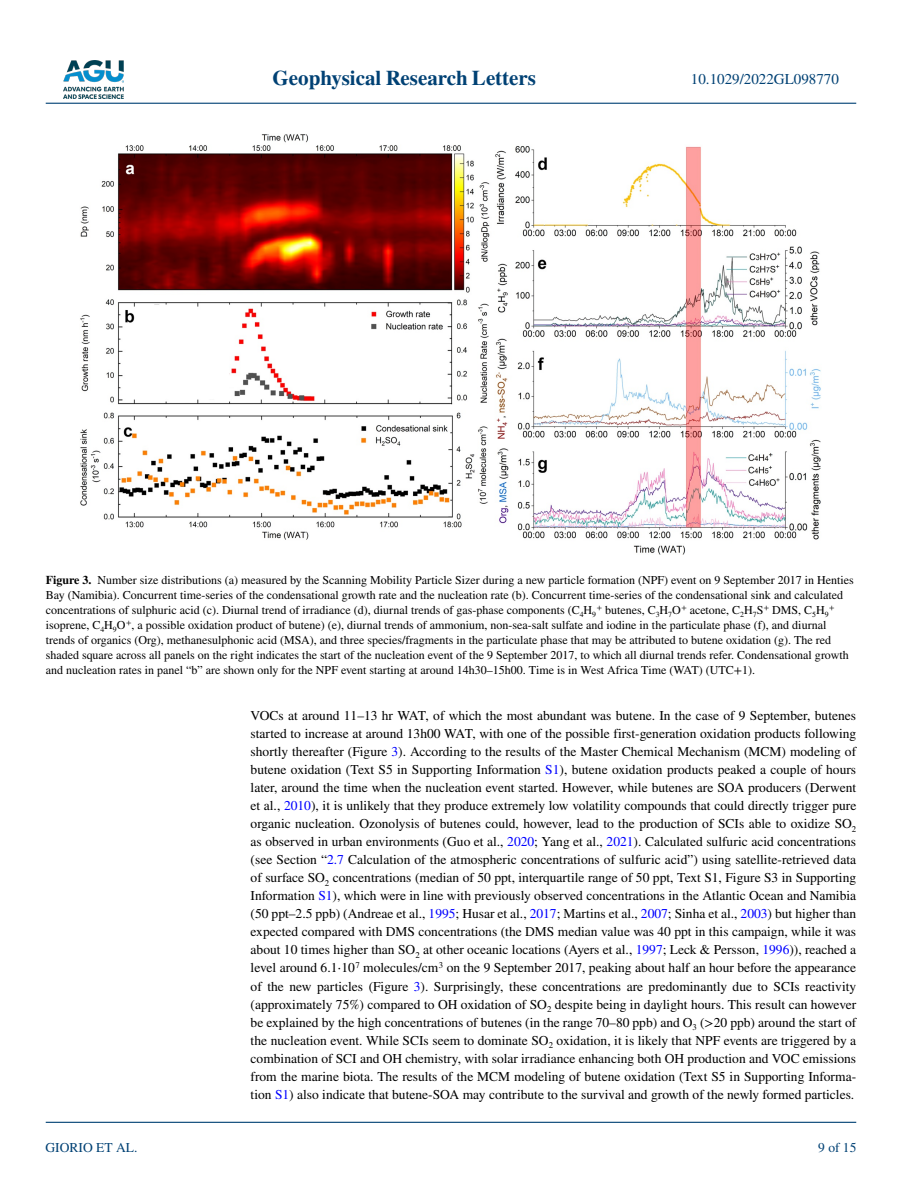
<style>
.page{position:relative;width:902px;height:1183px;background:#fff}
.page>*{position:absolute;margin:0;border:0;box-sizing:border-box;transform-origin:0 0}
.t1{font:700 21px "STIX";color:#004174}
.t2{font:15px "STIX";color:#004174}
.t3{font:13.5px/18px "STIX";color:#000;text-align:justify}
.t4{font:13.5px "STIX";color:#004174}
.t5{font:12px/15px "STIX";color:#000}
.t6{font:7.8px "STIX";color:#000}
.s1{font-weight:700}
.s2{color:#00f}
</style>
<div class="page">
<img style="left:63px;top:60px;width:60px;height:39px">
<hr style="left:46px;top:103px;width:810px;height:1px;background:#004174">
<hr style="left:46px;top:1121px;width:810px;height:1px;background:#004174">
<img style="left:80px;top:134px;width:741px;height:421px">
<h1 class="t1" style="left:272px;top:66px;width:265px">Geophysical Research Letters</h1>
<p class="t2" style="left:691px;top:69px;width:149px">10.1029/2022GL098770</p>
<p class="t5" style="left:46px;top:573px;width:809px"><span class="s1">Figure 3.</span> Number size distributions (a) measured by the Scanning Mobility Particle Sizer during a new particle formation (NPF) event on 9 September 2017 in Henties<br>Bay (Namibia). Concurrent time-series of the condensational growth rate and the nucleation rate (b). Concurrent time-series of the condensational sink and calculated concentrations of sulphuric acid (c). Diurnal trend of irradiance (d), diurnal trends of gas-phase components (C<sub>4</sub>H<sub>9</sub><sup>+</sup> butenes, C<sub>3</sub>H<sub>7</sub>O<sup>+</sup> acetone, C<sub>2</sub>H<sub>7</sub>S<sup>+</sup> DMS, C<sub>5</sub>H<sub>9</sub></p>
<p class="t6" style="left:829px;top:602px;width:7px">+</p>
<p class="t5" style="left:46px;top:618px;width:804px">isoprene, C<sub>4</sub>H<sub>9</sub>O<sup>+</sup>, a possible oxidation product of butene) (e), diurnal trends of ammonium, non-sea-salt sulfate and iodine in the particulate phase (f), and diurnal trends of organics (Org), methanesulphonic acid (MSA), and three species/fragments in the particulate phase that may be attributed to butene oxidation (g). The red shaded square across all panels on the right indicates the start of the nucleation event of the 9 September 2017, to which all diurnal trends refer. Condensational growth and nucleation rates in panel “b” are shown only for the NPF event starting at around 14h30–15h00. Time is in West Africa Time (WAT) (UTC+1).</p>
<p class="t4" style="left:45px;top:1138px;width:93px">GIORIO ET AL.</p>
<p class="t3" style="left:250px;top:707px;width:607px">VOCs at around 11–13 hr WAT, of which the most abundant was butene. In the case of 9 September, butenes started to increase at around 13h00 WAT, with one of the possible first-generation oxidation products following shortly thereafter (Figure <span class="s2">3</span>). According to the results of the Master Chemical Mechanism (MCM) modeling of butene oxidation (Text S5 in Supporting Information <span class="s2">S1</span>), butene oxidation products peaked a couple of hours later, around the time when the nucleation event started. However, while butenes are SOA producers (Derwent et al., <span class="s2">2010</span>), it is unlikely that they produce extremely low volatility compounds that could directly trigger pure organic nucleation. Ozonolysis of butenes could, however, lead to the production of SCIs able to oxidize SO<sub>2 </sub>as observed in urban environments (Guo et al., <span class="s2">2020</span>; Yang et al., <span class="s2">2021</span>). Calculated sulfuric acid concentrations (see Section “<span class="s2">2.7</span> Calculation of the atmospheric concentrations of sulfuric acid”) using satellite-retrieved data of surface SO<sub>2</sub> concentrations (median of 50 ppt, interquartile range of 50 ppt, Text S1, Figure S3 in Supporting Information <span class="s2">S1</span>), which were in line with previously observed concentrations in the Atlantic Ocean and Namibia (50 ppt–2.5 ppb) (Andreae et al., <span class="s2">1995</span>; Husar et al., <span class="s2">2017</span>; Martins et al., <span class="s2">2007</span>; Sinha et al., <span class="s2">2003</span>) but higher than expected compared with DMS concentrations (the DMS median value was 40 ppt in this campaign, while it was about 10 times higher than SO<sub>2</sub> at other oceanic locations (Ayers et al., <span class="s2">1997</span>; Leck &amp; Persson, <span class="s2">1996</span>)), reached a level around 6.1⋅10<sup>7</sup> molecules/cm<sup>3</sup> on the 9 September 2017, peaking about half an hour before the appearance of the new particles (Figure <span class="s2">3</span>). Surprisingly, these concentrations are predominantly due to SCIs reactivity (approximately 75%) compared to OH oxidation of SO<sub>2</sub> despite being in daylight hours. This result can however be explained by the high concentrations of butenes (in the range 70–80 ppb) and O<sub>3</sub> (&gt;20 ppb) around the start of the nucleation event. While SCIs seem to dominate SO<sub>2</sub> oxidation, it is likely that NPF events are triggered by a combination of SCI and OH chemistry, with solar irradiance enhancing both OH production and VOC emissions from the marine biota. The results of the MCM modeling of butene oxidation (Text S5 in Supporting Informa&shy;tion <span class="s2">S1</span>) also indicate that butene-SOA may contribute to the survival and growth of the newly formed particles.</p>
<p class="t4" style="left:818px;top:1138px;width:40px">9 of 15</p>
</div>
